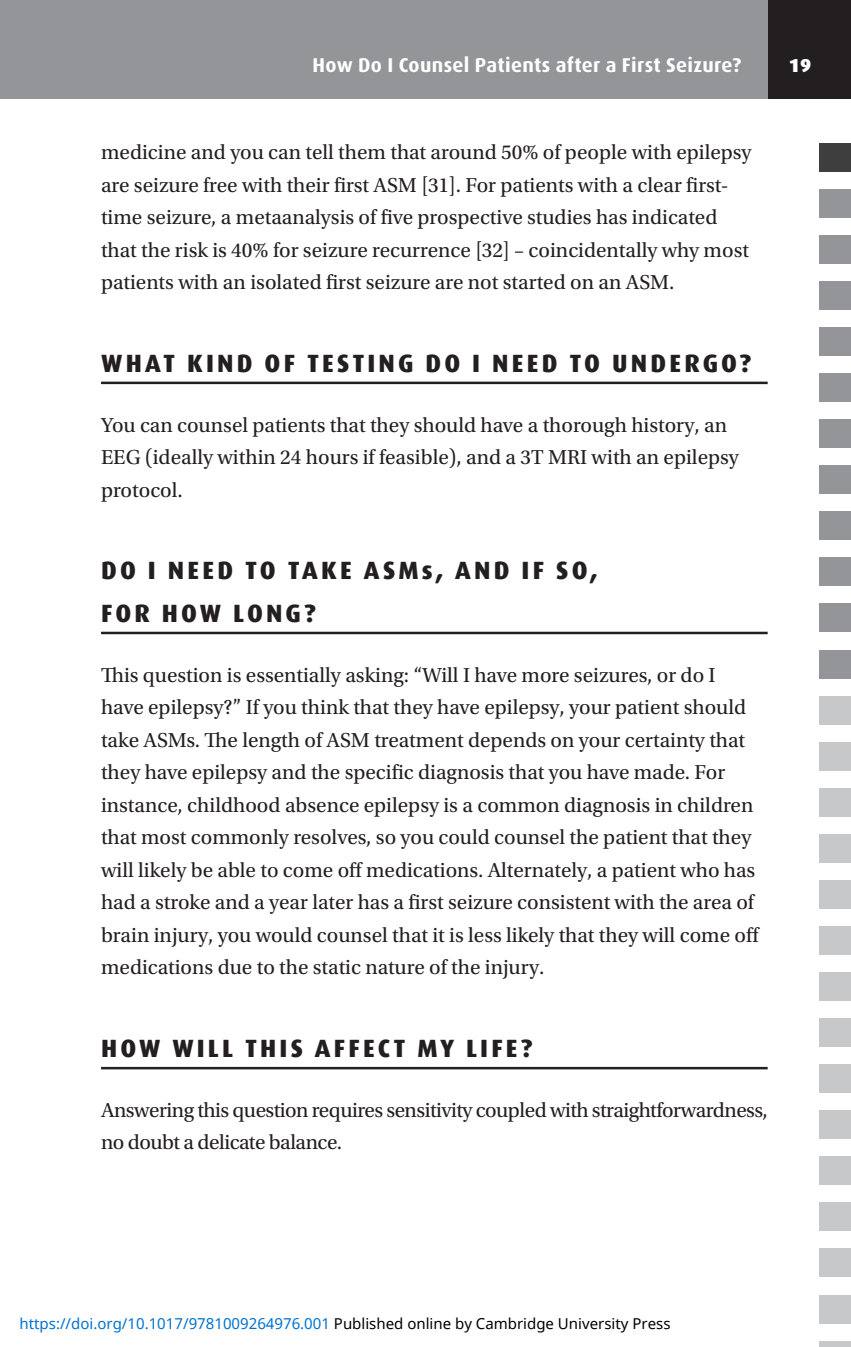
<style>
.page{position:relative;width:851px;height:1347px;background:#fff}
.page>*{position:absolute;margin:0;border:0;box-sizing:border-box;transform-origin:0 0}
.B{font:800 25px/42.5px "Dax";letter-spacing:.125em;color:#231f20}
.para-no-indent{font:21.25px/32.5px "Utopia Std";color:#231f20}
.para-no-indent-2{font:21.25px/32.5px "Utopia Std";letter-spacing:-.025em;color:#231f20}
.t1{font:700 20px "Dax";letter-spacing:.015em;color:#fff}
.t2{font:900 18.75px "Dax";color:#fff}
.t3{font:15px "Noto Sans";color:#0172cf}
.s1{color:#000}
</style>
<div class="page">
<div style="left:767px;top:0;width:83px;height:99px;background:#231f20"></div>
<div style="left:0;top:0;width:767px;height:99px;background:#939598"></div>
<div style="left:819px;top:144px;width:31px;height:28px;background:#3e3e3f"></div>
<div style="left:819px;top:189px;width:31px;height:29px;background:#939598"></div>
<div style="left:819px;top:281px;width:31px;height:29px;background:#939598"></div>
<div style="left:819px;top:328px;width:31px;height:28px;background:#939598"></div>
<div style="left:819px;top:374px;width:31px;height:28px;background:#939598"></div>
<div style="left:819px;top:419px;width:31px;height:29px;background:#939598"></div>
<div style="left:819px;top:465px;width:31px;height:29px;background:#939598"></div>
<div style="left:819px;top:511px;width:31px;height:29px;background:#939598"></div>
<div style="left:819px;top:557px;width:31px;height:29px;background:#939598"></div>
<div style="left:819px;top:604px;width:31px;height:28px;background:#939598"></div>
<div style="left:819px;top:650px;width:31px;height:28px;background:#939598"></div>
<div style="left:819px;top:696px;width:31px;height:28px;background:#c7c8ca"></div>
<div style="left:819px;top:742px;width:31px;height:28px;background:#c7c8ca"></div>
<div style="left:819px;top:788px;width:31px;height:28px;background:#c7c8ca"></div>
<div style="left:819px;top:834px;width:31px;height:28px;background:#c7c8ca"></div>
<div style="left:819px;top:880px;width:31px;height:28px;background:#c7c8ca"></div>
<div style="left:819px;top:926px;width:31px;height:28px;background:#c7c8ca"></div>
<div style="left:819px;top:972px;width:31px;height:28px;background:#c7c8ca"></div>
<div style="left:819px;top:1018px;width:31px;height:28px;background:#c7c8ca"></div>
<div style="left:819px;top:1064px;width:31px;height:28px;background:#c7c8ca"></div>
<div style="left:819px;top:1110px;width:31px;height:29px;background:#c7c8ca"></div>
<div style="left:819px;top:1156px;width:31px;height:29px;background:#c7c8ca"></div>
<div style="left:819px;top:1202px;width:31px;height:29px;background:#c7c8ca"></div>
<div style="left:819px;top:1248px;width:31px;height:29px;background:#c7c8ca"></div>
<div style="left:819px;top:1294px;width:31px;height:29px;background:#c7c8ca"></div>
<div style="left:819px;top:1340px;width:31px;height:6px;background:#c7c8ca"></div>
<div style="left:819px;top:236px;width:31px;height:28px;background:#939598"></div>
<hr style="left:101px;top:381px;width:666px;height:3px;background:#231f20">
<hr style="left:101px;top:631px;width:666px;height:3px;background:#231f20">
<hr style="left:101px;top:1066px;width:666px;height:3px;background:#231f20">
<p class="t1" style="left:312px;top:53px;width:430px">How Do I Counsel Patients after a First Seizure?</p>
<p class="t2" style="left:788px;top:54px;width:24px">19</p>
<p class="para-no-indent" style="left:101px;top:136px;width:652px">medicine and you can tell them that around 50% of people with epilepsy are seizure free with their first ASM [31]. For patients with a clear first&shy;time seizure, a metaanalysis of five prospective studies has indicated that the risk is 40% for seizure recurrence [32] – coincidentally why most patients with an isolated first seizure are not started on an ASM.</p>
<p class="B" style="left:101px;top:342px;width:651px">WHAT KIND OF TESTING DO I NEED TO UNDERGO?</p>
<p class="para-no-indent" style="left:101px;top:409px;width:639px">You can counsel patients that they should have a thorough history, an<br>EEG (ideally within 24 hours if feasible), and a 3T MRI with an epilepsy protocol.</p>
<p class="B" style="left:101px;top:549px;width:498px">DO I NEED TO TAKE ASMs, AND IF SO,<br>FOR HOW LONG?</p>
<p class="para-no-indent" style="left:101px;top:659px;width:660px">This question is essentially asking: “Will I have more seizures, or do I have epilepsy?” If you think that they have epilepsy, your patient should take ASMs. The length of ASM treatment depends on your certainty that they have epilepsy and the specific diagnosis that you have made. For instance, childhood absence epilepsy is a common diagnosis in children that most commonly resolves, so you could counsel the patient that they will likely be able to come off medications. Alternately, a patient who has had a stroke and a year later has a first seizure consistent with the area of brain injury, you would counsel that it is less likely that they will come off medications due to the static nature of the injury.</p>
<p class="B" style="left:101px;top:1027px;width:433px">HOW WILL THIS AFFECT MY LIFE?</p>
<p class="para-no-indent-2" style="left:101px;top:1094px;width:668px">Answering this question requires sensitivity coupled with straightforwardness, no doubt a delicate balance.</p>
<p class="t3" style="left:19px;top:1313px;width:652px">https://doi.org/10.1017/9781009264976.001 <span class="s1">Published online by Cambridge University Press</span></p>
</div>
